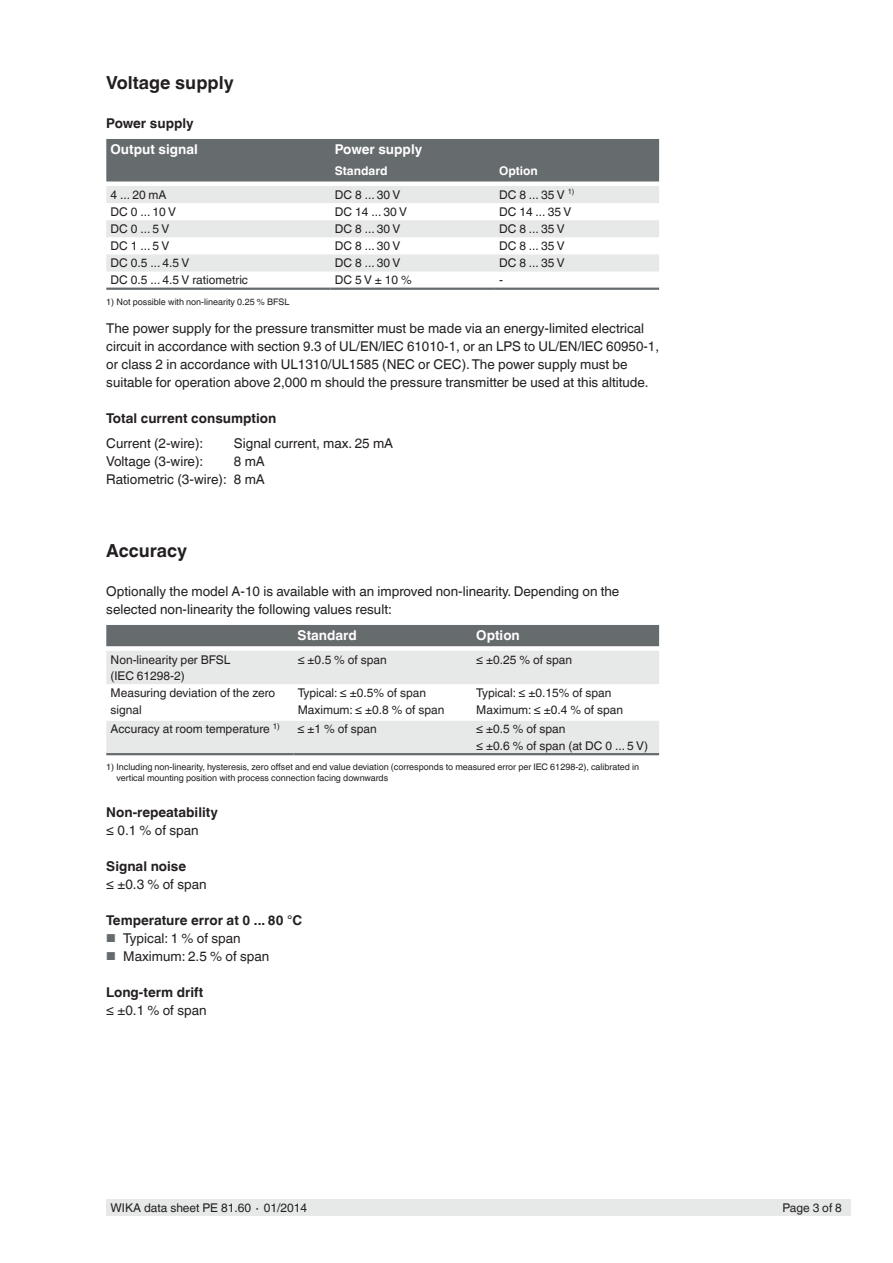
<style>
.page{position:relative;width:893px;height:1263px;background:#fff}
.page>*{position:absolute;margin:0;border:0;box-sizing:border-box;transform-origin:0 0}
.t1{font:700 18px "Helvetica World";color:#231f20}
.t2{font:13.5px/18px "Helvetica World";color:#231f20}
.t3{font:700 13.5px "Helvetica World";color:#231f20}
.t4{font:700 13.5px "Helvetica World";color:#fff}
.t5{font:12px/16.5px "Helvetica World";color:#231f20}
.t6{font:700 12px "Helvetica World";color:#fff}
.t7{font:9px/10.5px "Helvetica World";color:#231f20}
.s1{font-size:11.55px;color:#666b6e}
</style>
<div class="page">
<div style="left:106px;top:1199px;width:744px;height:17px;background:#e6e9e8"></div>
<div style="left:106px;top:139px;width:553px;height:42px;background:#666b6e"></div>
<svg style="left:106px;top:186px;width:553px;height:86px;fill:#e6e9e8"></svg>
<hr style="left:106px;top:288px;width:225px;height:2px;background:#666b6e">
<hr style="left:331px;top:288px;width:164px;height:2px;background:#666b6e">
<hr style="left:495px;top:288px;width:164px;height:2px;background:#666b6e">
<div style="left:106px;top:625px;width:553px;height:21px;background:#666b6e"></div>
<div style="left:106px;top:651px;width:553px;height:102px;background:#e6e9e8"></div>
<svg style="left:106px;top:684px;width:553px;height:36px"></svg>
<hr style="left:106px;top:753px;width:187px;height:2px;background:#666b6e">
<hr style="left:293px;top:753px;width:179px;height:2px;background:#666b6e">
<hr style="left:472px;top:753px;width:187px;height:2px;background:#666b6e">
<h1 class="t1" style="left:106px;top:73px;width:129px">Voltage supply</h1>
<p class="t3" style="left:106px;top:116px;width:89px">Power supply</p>
<p class="t4" style="left:111px;top:142px;width:89px">Output signal</p>
<p class="t4" style="left:335px;top:142px;width:89px">Power supply</p>
<p class="t6" style="left:335px;top:164px;width:54px">Standard</p>
<p class="t6" style="left:499px;top:164px;width:40px">Option</p>
<p class="t5" style="left:111px;top:186px;width:58px">4 ... 20 mA</p>
<p class="t5" style="left:335px;top:186px;width:67px">DC 8 ... 30 V</p>
<p class="t5" style="left:499px;top:186px;width:77px">DC 8 ... 35 V <sup>1)</sup></p>
<p class="t5" style="left:111px;top:204px;width:67px">DC 0 ... 10 V</p>
<p class="t5" style="left:335px;top:204px;width:74px">DC 14 ... 30 V</p>
<p class="t5" style="left:499px;top:204px;width:74px">DC 14 ... 35 V</p>
<p class="t5" style="left:111px;top:221px;width:60px">DC 0 ... 5 V</p>
<p class="t5" style="left:335px;top:221px;width:67px">DC 8 ... 30 V</p>
<p class="t5" style="left:499px;top:221px;width:67px">DC 8 ... 35 V</p>
<p class="t5" style="left:111px;top:238px;width:60px">DC 1 ... 5 V</p>
<p class="t5" style="left:335px;top:238px;width:67px">DC 8 ... 30 V</p>
<p class="t5" style="left:499px;top:238px;width:67px">DC 8 ... 35 V</p>
<p class="t5" style="left:111px;top:255px;width:80px">DC 0.5 ... 4.5 V</p>
<p class="t5" style="left:335px;top:255px;width:67px">DC 8 ... 30 V</p>
<p class="t5" style="left:499px;top:255px;width:67px">DC 8 ... 35 V</p>
<p class="t5" style="left:111px;top:272px;width:139px">DC 0.5 ... 4.5 V ratiometric</p>
<p class="t5" style="left:335px;top:272px;width:78px">DC 5 V ± 10 %</p>
<p class="t5" style="left:499px;top:272px;width:5px">-</p>
<p class="t7" style="left:106px;top:296px;width:185px">1) Not possible with non-linearity 0.25 % BFSL</p>
<p class="t2" style="left:106px;top:320px;width:554px">The power supply for the pressure transmitter must be made via an energy-limited electrical circuit in accordance with section 9.3 of UL/EN/IEC 61010-1, or an LPS to UL/EN/IEC 60950-1, or class 2 in accordance with UL1310/UL1585 (NEC or CEC). The power supply must be suitable for operation above 2,000 m should the pressure transmitter be used at this altitude.</p>
<p class="t3" style="left:106px;top:411px;width:172px">Total current consumption</p>
<p class="t2" style="left:106px;top:434px;width:99px">Current (2-wire):</p>
<p class="t2" style="left:234px;top:434px;width:161px">Signal current, max. 25 mA</p>
<p class="t2" style="left:106px;top:452px;width:99px">Voltage (3-wire):</p>
<p class="t2" style="left:106px;top:452px;width:160px;text-align:right">8 mA<br>Ratiometric (3-wire): 8 mA</p>
<h1 class="t1" style="left:106px;top:541px;width:82px">Accuracy</h1>
<p class="t2" style="left:106px;top:583px;width:515px">Optionally the model A-10 is available with an improved non-linearity. Depending on the selected non-linearity the following values result:</p>
<p class="t4" style="left:298px;top:628px;width:61px">Standard</p>
<p class="t4" style="left:476px;top:628px;width:45px">Option</p>
<p class="t5" style="left:111px;top:651px;width:121px">Non-linearity per BFSL (IEC 61298-2)</p>
<p class="t5" style="left:298px;top:651px;width:91px">≤ ±0.5 % of span</p>
<p class="t5" style="left:476px;top:651px;width:97px">≤ ±0.25 % of span</p>
<p class="t5" style="left:111px;top:685px;width:166px">Measuring deviation of the zero signal</p>
<p class="t5" style="left:298px;top:685px;width:148px">Typical: ≤ ±0.5% of span<br>Maximum: ≤ ±0.8 % of span</p>
<p class="t5" style="left:476px;top:685px;width:148px">Typical: ≤ ±0.15% of span<br>Maximum: ≤ ±0.4 % of span</p>
<p class="t5" style="left:111px;top:721px;width:171px">Accuracy at room temperature <sup>1)</sup></p>
<p class="t5" style="left:298px;top:721px;width:81px">≤ ±1 % of span</p>
<p class="t5" style="left:476px;top:721px;width:173px">≤ ±0.5 % of span<br>≤ ±0.6 % of span (at DC 0 ... 5 V)</p>
<p class="t7" style="left:116px;top:762px;width:524px;text-indent:-10px">1) Including non-linearity, hysteresis, zero offset and end value deviation (corresponds to measured error per IEC 61298-2), calibrated in vertical mounting position with process connection facing downwards</p>
<p class="t3" style="left:106px;top:804px;width:113px">Non-repeatability</p>
<p class="t2" style="left:106px;top:821px;width:94px">≤ 0.1 % of span</p>
<p class="t3" style="left:106px;top:858px;width:81px">Signal noise</p>
<p class="t2" style="left:106px;top:875px;width:102px">≤ ±0.3 % of span</p>
<p class="t3" style="left:106px;top:912px;width:198px">Temperature error at 0 ... 80 °C</p>
<p class="t2" style="left:106px;top:929px;width:136px"><span class="s1">■</span> Typical: 1 % of span</p>
<p class="t2" style="left:106px;top:947px;width:164px"><span class="s1">■</span> Maximum: 2.5 % of span</p>
<p class="t3" style="left:106px;top:984px;width:98px">Long-term drift</p>
<p class="t2" style="left:106px;top:1001px;width:102px">≤ ±0.1 % of span</p>
<p class="t5" style="left:111px;top:1199px;width:198px">WIKA data sheet PE 81.60 ∙ 01/2014</p>
<p class="t5" style="left:782px;top:1199px;width:61px">Page 3 of 8</p>
</div>
